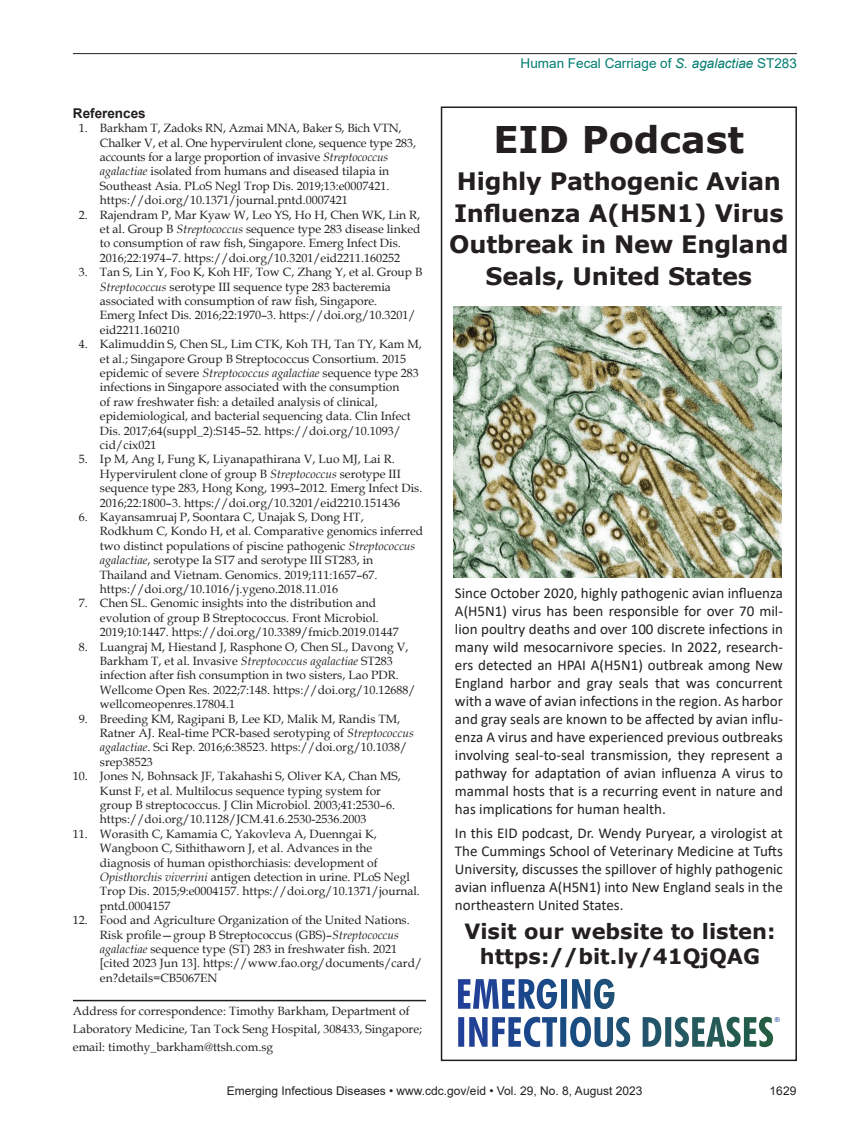
<style>
.page{position:relative;width:851px;height:1134px;background:#fff}
.page>*{position:absolute;margin:0;border:0;box-sizing:border-box;transform-origin:0 0}
.t1{font:700 36.75px "Verdana";color:#231f20}
.t2{font:700 24px/31.5px "Verdana";letter-spacing:-.01em;color:#231f20;text-align:center}
.t3{font:700 21px/24.9px "Verdana";color:#231f20;text-align:center}
.t4{font:15px/18px "Calibri";color:#231f20;text-align:justify}
.t5{font:13.5px "Arial";color:#007d70}
.t6{font:700 13.5px "Arial";color:#231f20}
.t7{font:12px/14.4px "Book Antiqua";color:#231f20}
.t8{font:12px "Arial";color:#231f20}
.t9{font:6.9px "Arial";color:#223f99}
.s1{font-style:italic}
</style>
<div class="page">
<hr style="left:73px;top:53px;width:723px;height:1px;background:#231f20">
<hr style="left:73px;top:1000px;width:353px;height:1px;background:#231f20">
<div style="left:441px;top:106px;width:355px;height:955px;border:2px solid #231f20"></div>
<svg style="left:458px;top:979px;width:315px;height:68px"></svg>
<img style="left:453px;top:306px;width:328px;height:271px">
<p class="t5" style="left:520px;top:54px;width:278px">Human Fecal Carriage of <span class="s1">S. agalactiae</span> ST283</p>
<p class="t6" style="left:73px;top:104px;width:74px">References</p>
<p class="t7" style="left:100px;top:121px;width:317px;text-indent:-21px">1. Barkham T, Zadoks RN, Azmai MNA, Baker S, Bich VTN, Chalker V, et al. One hypervirulent clone, sequence type 283, accounts for a large proportion of invasive <span class="s1">Streptococcus agalactiae</span> isolated from humans and diseased tilapia in Southeast Asia. PLoS Negl Trop Dis. 2019;13:e0007421. https://doi.org/10.1371/journal.pntd.0007421</p>
<p class="t7" style="left:100px;top:207px;width:322px;text-indent:-21px">2. Rajendram P, Mar Kyaw W, Leo YS, Ho H, Chen WK, Lin R, et al. Group B <span class="s1">Streptococcus</span> sequence type 283 disease linked to consumption of raw fish, Singapore. Emerg Infect Dis.<br>2016;22:1974–7. https://doi.org/10.3201/eid2211.160252</p>
<p class="t7" style="left:100px;top:265px;width:324px;text-indent:-21px">3. Tan S, Lin Y, Foo K, Koh HF, Tow C, Zhang Y, et al. Group B <span class="s1">Streptococcus</span> serotype III sequence type 283 bacteremia associated with consumption of raw fish, Singapore.<br>Emerg Infect Dis. 2016;22:1970–3. https://doi.org/10.3201/ eid2211.160210</p>
<p class="t7" style="left:100px;top:337px;width:323px;text-indent:-21px">4. Kalimuddin S, Chen SL, Lim CTK, Koh TH, Tan TY, Kam M, et al.; Singapore Group B Streptococcus Consortium. 2015 epidemic of severe <span class="s1">Streptococcus agalactiae</span> sequence type 283 infections in Singapore associated with the consumption<br>of raw freshwater fish: a detailed analysis of clinical, epidemiological, and bacterial sequencing data. Clin Infect Dis. 2017;64(suppl_2):S145–52. https://doi.org/10.1093/ cid/cix021</p>
<p class="t7" style="left:100px;top:452px;width:324px;text-indent:-21px">5. Ip M, Ang I, Fung K, Liyanapathirana V, Luo MJ, Lai R.<br>Hypervirulent clone of group B <span class="s1">Streptococcus</span> serotype III sequence type 283, Hong Kong, 1993–2012. Emerg Infect Dis.<br>2016;22:1800–3. https://doi.org/10.3201/eid2210.151436</p>
<p class="t7" style="left:100px;top:509px;width:324px;text-indent:-21px">6. Kayansamruaj P, Soontara C, Unajak S, Dong HT,<br>Rodkhum C, Kondo H, et al. Comparative genomics inferred two distinct populations of piscine pathogenic <span class="s1">Streptococcus agalactiae</span>, serotype Ia ST7 and serotype III ST283, in Thailand and Vietnam. Genomics. 2019;111:1657–67. https://doi.org/10.1016/j.ygeno.2018.11.016</p>
<p class="t7" style="left:100px;top:596px;width:300px;text-indent:-21px">7. Chen SL. Genomic insights into the distribution and evolution of group B Streptococcus. Front Microbiol.<br>2019;10:1447. https://doi.org/10.3389/fmicb.2019.01447</p>
<p class="t7" style="left:100px;top:639px;width:317px;text-indent:-21px">8. Luangraj M, Hiestand J, Rasphone O, Chen SL, Davong V, Barkham T, et al. Invasive <span class="s1">Streptococcus agalactiae</span> ST283 infection after fish consumption in two sisters, Lao PDR.<br>Wellcome Open Res. 2022;7:148. https://doi.org/10.12688/ wellcomeopenres.17804.1</p>
<p class="t7" style="left:100px;top:711px;width:315px;text-indent:-21px">9. Breeding KM, Ragipani B, Lee KD, Malik M, Randis TM, Ratner AJ. Real-time PCR-based serotyping of <span class="s1">Streptococcus agalactiae</span>. Sci Rep. 2016;6:38523. https://doi.org/10.1038/ srep38523</p>
<p class="t7" style="left:100px;top:769px;width:302px;text-indent:-27px">10. Jones N, Bohnsack JF, Takahashi S, Oliver KA, Chan MS, Kunst F, et al. Multilocus sequence typing system for group B streptococcus. J Clin Microbiol. 2003;41:2530–6. https://doi.org/10.1128/JCM.41.6.2530-2536.2003</p>
<p class="t7" style="left:100px;top:826px;width:321px;text-indent:-27px">11. Worasith C, Kamamia C, Yakovleva A, Duenngai K, Wangboon C, Sithithaworn J, et al. Advances in the diagnosis of human opisthorchiasis: development of <span class="s1">Opisthorchis viverrini</span> antigen detection in urine. PLoS Negl Trop Dis. 2015;9:e0004157. https://doi.org/10.1371/journal. pntd.0004157</p>
<p class="t7" style="left:100px;top:913px;width:324px;text-indent:-27px">12. Food and Agriculture Organization of the United Nations.<br>Risk profile—group B Streptococcus (GBS)–<span class="s1">Streptococcus agalactiae</span> sequence type (ST) 283 in freshwater fish. 2021 [cited 2023 Jun 13]. https://www.fao.org/documents/card/ en?details=CB5067EN</p>
<p class="t7" style="left:73px;top:1001px;width:350px;line-height:18px">Address for correspondence: Timothy Barkham, Department of<br>Laboratory Medicine, Tan Tock Seng Hospital, 308433, Singapore; email: timothy_barkham@ttsh.com.sg</p>
<p class="t8" style="left:227px;top:1083px;width:417px">Emerging Infectious Diseases • www.cdc.gov/eid • Vol. 29, No. 8, August 2023</p>
<p class="t8" style="left:769px;top:1083px;width:28px">1629</p>
<h1 class="t1" style="left:493px;top:114px;width:252px">EID Podcast</h1>
<h2 class="t2" style="left:449px;top:165px;width:341px">Highly Pathogenic Avian<br>Influenza A(H5N1) Virus<br>Outbreak in New England<br>Seals, United States</h2>
<p class="t4" style="left:455px;top:584px;width:329px">Since October 2020, highly pathogenic avian influenza A(H5N1) virus has been responsible for over 70 mil&shy;lion poultry deaths and over 100 discrete infections in many wild mesocarnivore species. In 2022, research&shy;ers detected an HPAI A(H5N1) outbreak among New England harbor and gray seals that was concurrent with a wave of avian infections in the region. As harbor and gray seals are known to be affected by avian influ&shy;enza A virus and have experienced previous outbreaks involving seal-to-seal transmission, they represent a pathway for adaptation of avian influenza A virus to mammal hosts that is a recurring event in nature and has implications for human health.</p>
<p class="t4" style="left:455px;top:824px;width:329px">In this EID podcast, Dr. Wendy Puryear, a virologist at The Cummings School of Veterinary Medicine at Tufts University, discusses the spillover of highly pathogenic avian influenza A(H5N1) into New England seals in the northeastern United States.</p>
<h3 class="t3" style="left:464px;top:918px;width:313px">Visit our website to listen: https://bit.ly/41QjQAG</h3>
<p class="t9" style="left:775px;top:1015px;width:7px">®</p>
</div>
